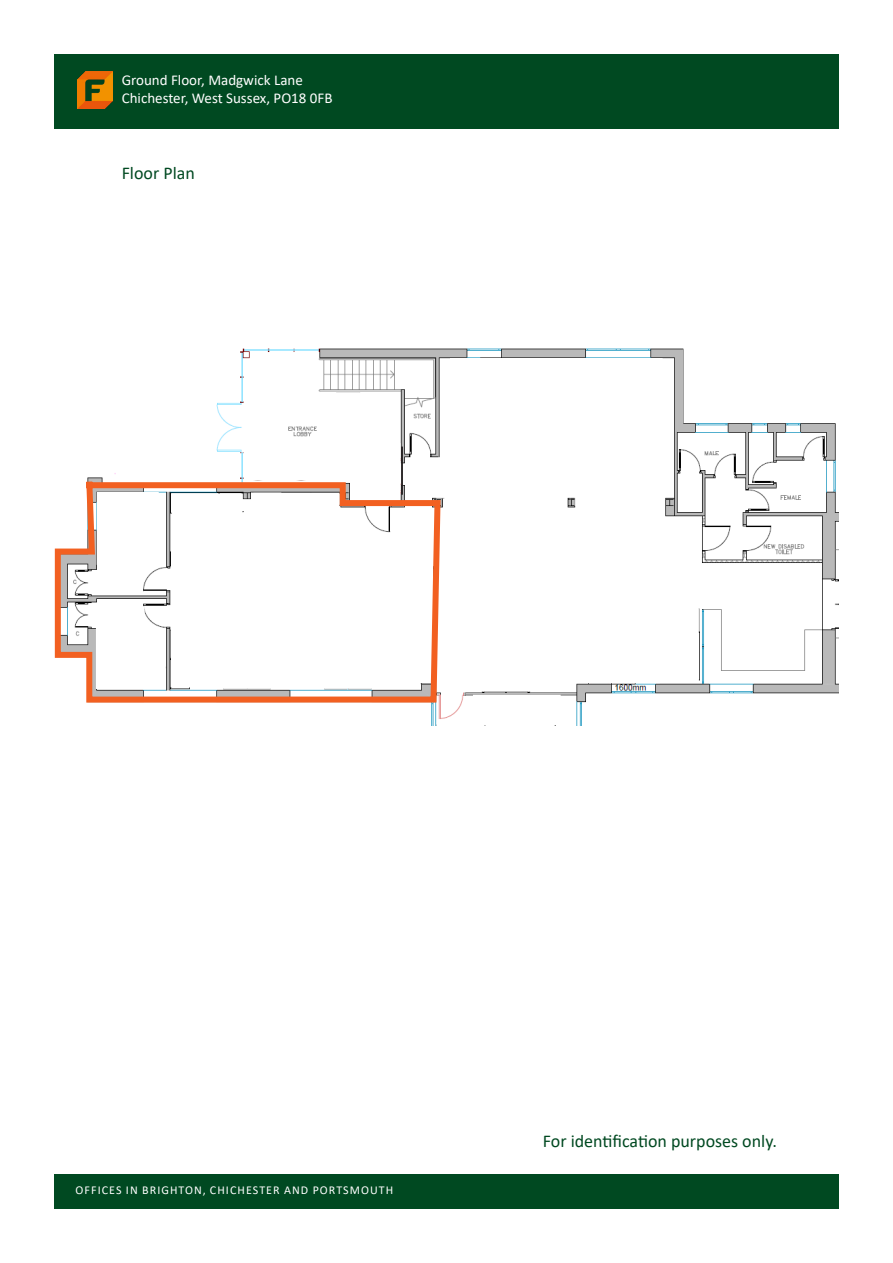
<style>
.page{position:relative;width:893px;height:1263px;background:#fff}
.page>*{position:absolute;margin:0;border:0;box-sizing:border-box;transform-origin:0 0}
.t1{font:18px "Calibri";color:#004921}
.t2{font:15px "Calibri";color:#fff}
.t3{font:12px "Calibri";letter-spacing:.09em;color:#fff}
</style>
<div class="page">
<div style="left:54px;top:1175px;width:785px;height:34px;background:#004921"></div>
<div style="left:54px;top:54px;width:785px;height:75px;background:#004921"></div>
<img style="left:77px;top:72px;width:36px;height:37px">
<img style="left:114px;top:348px;width:725px;height:377px">
<div style="left:451px;top:359px;width:211px;height:137px;background:#fff"></div>
<div style="left:478px;top:486px;width:59px;height:33px;background:#fff"></div>
<div style="left:588px;top:492px;width:60px;height:34px;background:#fff"></div>
<div style="left:469px;top:540px;width:190px;height:142px;background:#fff"></div>
<svg style="left:437px;top:695px;width:124px;height:30px"></svg>
<div style="left:473px;top:675px;width:74px;height:16px;background:#fff"></div>
<div style="left:472px;top:675px;width:75px;height:17px;border:1px solid #fff"></div>
<div style="left:671px;top:601px;width:27px;height:80px;background:#fff"></div>
<svg style="left:688px;top:348px;width:151px;height:71px"></svg>
<div style="left:245px;top:459px;width:84px;height:21px;background:#fff"></div>
<div style="left:436px;top:565px;width:37px;height:108px;background:#fff"></div>
<div style="left:334px;top:393px;width:36px;height:59px;background:#fff"></div>
<div style="left:373px;top:444px;width:27px;height:56px;background:#fff"></div>
<hr style="left:401px;top:447px;width:2px;height:48px;background:#231f20">
<div style="left:744px;top:635px;width:48px;height:23px;background:#fff"></div>
<svg style="left:54px;top:476px;width:390px;height:230px"></svg>
<p class="t2" style="left:122px;top:69px;width:183px">Ground Floor, Madgwick Lane</p>
<p class="t2" style="left:122px;top:87px;width:212px">Chichester, West Sussex, PO18 0FB</p>
<p class="t1" style="left:122px;top:161px;width:75px">Floor Plan</p>
<p class="t3" style="left:75px;top:1181px;width:319px">OFFICES IN BRIGHTON, CHICHESTER AND PORTSMOUTH</p>
<p class="t1" style="left:543px;top:1128px;width:236px">For identification purposes only.</p>
</div>
